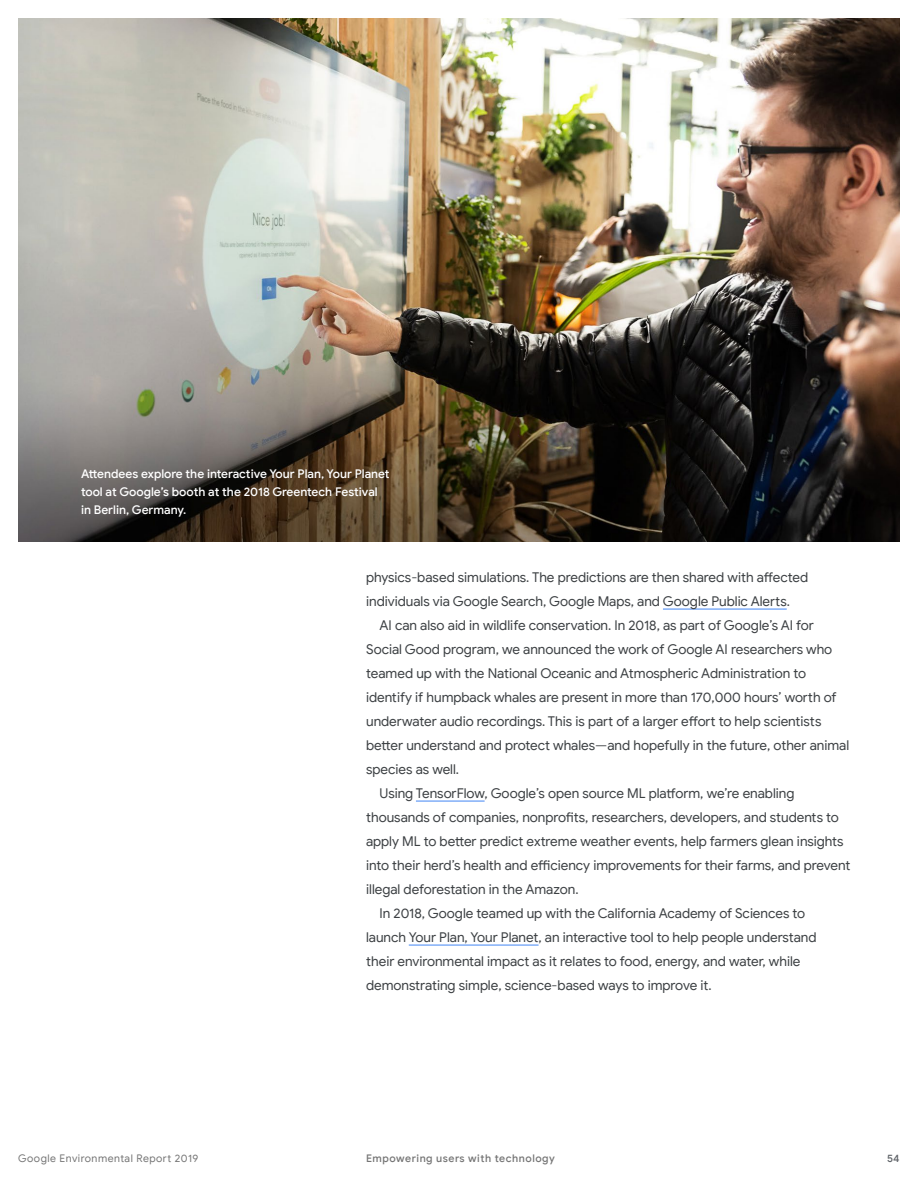
<style>
.page{position:relative;width:918px;height:1188px;background:#fff}
.page>*{position:absolute;margin:0;border:0;box-sizing:border-box;transform-origin:0 0}
.t1{font:13.5px/24px "Google Sans";color:#3c4043}
.t2{font:500 12px/18px "Google Sans";color:#fff}
.t3{font:10.5px "Google Sans";letter-spacing:.05em;color:#757575}
.t4{font:500 10.5px "Google Sans";letter-spacing:.05em;color:#757575}
.t5{font:500 10.5px "Google Sans";color:#5f6368}
</style>
<div class="page">
<hr style="left:663px;top:609px;width:124px;height:1px;background:#4285f4">
<hr style="left:416px;top:801px;width:69px;height:1px;background:#4285f4">
<hr style="left:409px;top:945px;width:130px;height:1px;background:#4285f4">
<img style="left:19px;top:19px;width:880px;height:523px">
<p class="t2" style="left:81px;top:464px;width:310px">Attendees explore the interactive Your Plan, Your Planet tool at Google’s booth at the 2018 Greentech Festival in Berlin, Germany.</p>
<p class="t1" style="left:366px;top:565px;width:444px">physics-based simulations. The predictions are then shared with affected individuals via Google Search, Google Maps, and Google Public Alerts.</p>
<p class="t1" style="left:380px;top:613px;width:436px">AI can also aid in wildlife conservation. In 2018, as part of Google’s AI for</p>
<p class="t1" style="left:366px;top:637px;width:468px">Social Good program, we announced the work of Google AI researchers who</p>
<p class="t1" style="left:366px;top:661px;width:441px">teamed up with the National Oceanic and Atmospheric Administration to</p>
<p class="t1" style="left:366px;top:685px;width:472px">identify if humpback whales are present in more than 170,000 hours’ worth of</p>
<p class="t1" style="left:366px;top:709px;width:457px">underwater audio recordings. This is part of a larger effort to help scientists</p>
<p class="t1" style="left:366px;top:733px;width:485px">better understand and protect whales—and hopefully in the future, other animal</p>
<p class="t1" style="left:366px;top:757px;width:95px">species as well.</p>
<p class="t1" style="left:380px;top:781px;width:416px">Using TensorFlow, Google’s open source ML platform, we’re enabling</p>
<p class="t1" style="left:366px;top:805px;width:474px">thousands of companies, nonprofits, researchers, developers, and students to</p>
<p class="t1" style="left:366px;top:829px;width:479px">apply ML to better predict extreme weather events, help farmers glean insights</p>
<p class="t1" style="left:366px;top:853px;width:486px">into their herd’s health and efficiency improvements for their farms, and prevent</p>
<p class="t1" style="left:366px;top:877px;width:214px">illegal deforestation in the Amazon.</p>
<p class="t1" style="left:380px;top:901px;width:427px">In 2018, Google teamed up with the California Academy of Sciences to</p>
<p class="t1" style="left:366px;top:925px;width:452px">launch Your Plan, Your Planet, an interactive tool to help people understand</p>
<p class="t1" style="left:366px;top:949px;width:436px">their environmental impact as it relates to food, energy, and water, while</p>
<p class="t1" style="left:366px;top:973px;width:347px">demonstrating simple, science-based ways to improve it.</p>
<p class="t3" style="left:18px;top:1152px;width:182px">Google Environmental Report 2019</p>
<p class="t4" style="left:366px;top:1152px;width:190px">Empowering users with technology</p>
<p class="t5" style="left:887px;top:1152px;width:14px">54</p>
</div>
